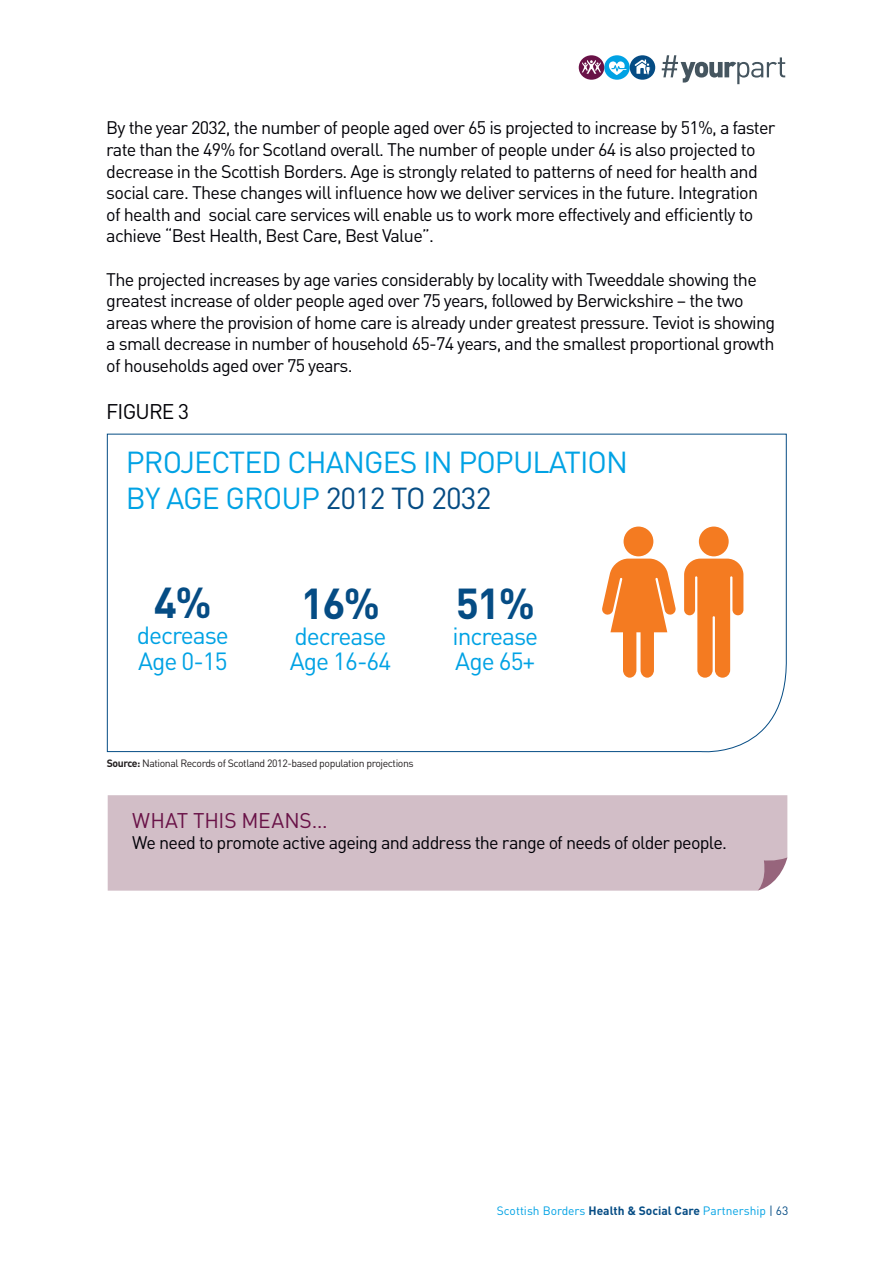
<style>
.page{position:relative;width:893px;height:1263px;background:#fff}
.page>*{position:absolute;margin:0;border:0;box-sizing:border-box;transform-origin:0 0}
.t1{font:700 42.75px "DIN";color:#054c84}
.t2{font:30px/36px "DIN";letter-spacing:-.03em;color:#00a2e4}
.t3{font:24.6px/25.8px "DIN";letter-spacing:-.04em;color:#00a2e4}
.t4{font:21px "DIN";letter-spacing:-.005em;color:#691247}
.t5{font:21px "DIN";letter-spacing:-.04em;color:#000006}
.t6{font:18px/21.6px "DIN";letter-spacing:-.04em;color:#000006}
.t7{font:12px "DIN";color:#00a2e4}
.t8{font:10.5px "DIN";letter-spacing:-.04em;color:#231f20}
.s1{color:#054c84}
.s2{font-weight:700}
.s3{font-weight:700;color:#054c84}
</style>
<div class="page">
<div style="left:604px;top:55px;width:26px;height:25px;background:#00a2e4;border-radius:50%"></div>
<div style="left:579px;top:55px;width:25px;height:25px;background:#691247;border-radius:50%"></div>
<svg style="left:582px;top:60px;width:19px;height:14px"></svg>
<div style="left:630px;top:55px;width:25px;height:25px;background:#054c84;border-radius:50%"></div>
<svg style="left:662px;top:55px;width:123px;height:29px"></svg>
<svg style="left:635px;top:60px;width:15px;height:15px"></svg>
<svg style="left:609px;top:61px;width:17px;height:14px"></svg>
<svg style="left:107px;top:433px;width:680px;height:320px"></svg>
<svg style="left:684px;top:559px;width:59px;height:119px"></svg>
<div style="left:699px;top:526px;width:30px;height:30px;background:#f47b21;border-radius:50%"></div>
<svg style="left:602px;top:559px;width:74px;height:119px"></svg>
<div style="left:624px;top:526px;width:29px;height:30px;background:#f47b21;border-radius:50%"></div>
<div style="left:108px;top:795px;width:679px;height:96px;background:#d2bec7"></div>
<svg style="left:758px;top:857px;width:29px;height:34px"></svg>
<p class="t6" style="left:106px;top:117px;width:671px">By the year 2032, the number of people aged over 65 is projected to increase by 51%, a faster rate than the 49% for Scotland overall. The number of people under 64 is also projected to decrease in the Scottish Borders. Age is strongly related to patterns of need for health and social care. These changes will influence how we deliver services in the future. Integration of health and social care services will enable us to work more effectively and efficiently to achieve “Best Health, Best Care, Best Value”.</p>
<p class="t6" style="left:106px;top:268px;width:670px">The projected increases by age varies considerably by locality with Tweeddale showing the greatest increase of older people aged over 75 years, followed by Berwickshire – the two areas where the provision of home care is already under greatest pressure. Teviot is showing a small decrease in number of household 65-74 years, and the smallest proportional growth of households aged over 75 years.</p>
<p class="t5" style="left:106px;top:398px;width:84px">FIGURE 3</p>
<h2 class="t2" style="left:126px;top:444px;width:504px">PROJECTED CHANGES IN POPULATION<br>BY AGE GROUP <span class="s1">2012 TO 2032</span></h2>
<h1 class="t1" style="left:154px;top:575px;width:59px">4%</h1>
<h3 class="t3" style="left:137px;top:622px;width:94px">decrease<br>Age 0-15</h3>
<h1 class="t1" style="left:301px;top:575px;width:81px">16%</h1>
<h3 class="t3" style="left:290px;top:622px;width:103px">decrease<br>Age 16-64</h3>
<p class="t8" style="left:107px;top:757px;width:308px"><span class="s2">Source:</span> National Records of Scotland 2012-based population projections</p>
<h1 class="t1" style="left:456px;top:575px;width:81px">51%</h1>
<h3 class="t3" style="left:452px;top:622px;width:87px">increase<br>Age 65+</h3>
<p class="t4" style="left:132px;top:807px;width:197px">WHAT THIS MEANS…</p>
<p class="t6" style="left:132px;top:832px;width:596px">We need to promote active ageing and address the range of needs of older people.</p>
<p class="t7" style="left:497px;top:1203px;width:293px">Scottish Borders <span class="s3">Health &amp; Social Care</span> Partnership <span class="s1">| 63</span></p>
</div>
